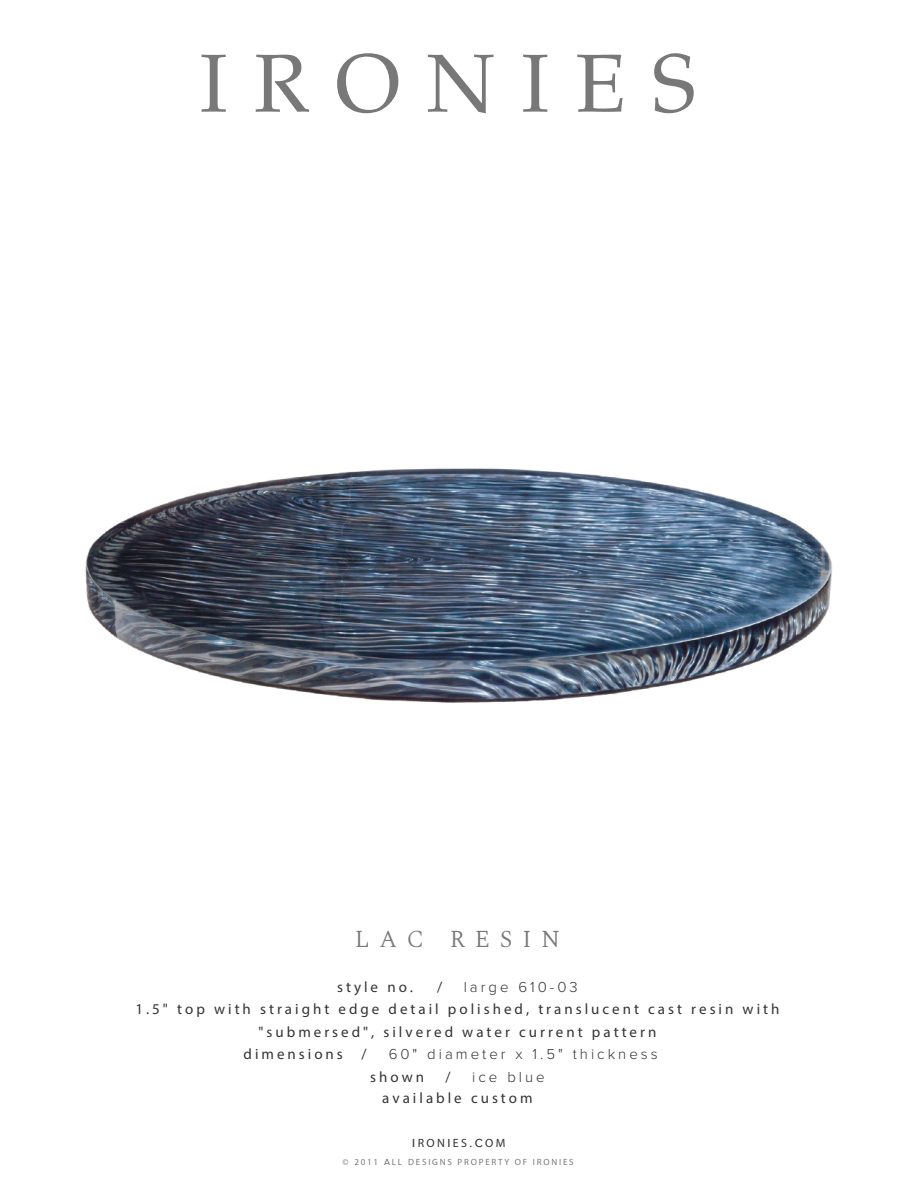
<style>
.page{position:relative;width:918px;height:1188px;background:#fff}
.page>*{position:absolute;margin:0;border:0;box-sizing:border-box;transform-origin:0 0}
.t1{font:82.5px "Palatino";letter-spacing:.32em;color:#777877}
.t2{font:300 24px "Spectral";letter-spacing:.41em;color:#777877}
.t3{font:15px "Myriad Pro";letter-spacing:.2em;color:#323332}
.t4{font:300 15px "Proxima Nova";letter-spacing:.2em;color:#323332}
.t5{font:12px "Myriad Pro";letter-spacing:.2em;color:#323332}
.t6{font:9px "Myriad Pro";letter-spacing:.2em;color:#777877}
.s1{font-family:"Proxima Nova";font-weight:500}
</style>
<div class="page">
<img style="left:85px;top:468px;width:747px;height:235px">
<h1 class="t1" style="left:200px;top:35px;width:497px">IRONIES</h1>
<h2 class="t2" style="left:355px;top:921px;width:207px">LAC RESIN</h2>
<p class="t3" style="left:337px;top:977px;width:78px">style no<span class="s1">.</span></p>
<p class="t3" style="left:437px;top:977px;width:7px">/</p>
<p class="t4" style="left:464px;top:980px;width:115px">large 610-03</p>
<p class="t3" style="left:135px;top:1000px;width:645px">1.5" top with straight edge detail polished, translucent cast resin with</p>
<p class="t3" style="left:259px;top:1022px;width:399px">"submersed", silvered water current pattern</p>
<p class="t3" style="left:244px;top:1045px;width:124px">dimensions /</p>
<p class="t4" style="left:389px;top:1047px;width:270px">60" diameter x 1.5" thickness</p>
<p class="t3" style="left:370px;top:1067px;width:55px">shown</p>
<p class="t3" style="left:446px;top:1067px;width:7px">/</p>
<p class="t4" style="left:472px;top:1070px;width:74px">ice blue</p>
<p class="t3" style="left:382px;top:1088px;width:152px">available custom</p>
<p class="t5" style="left:412px;top:1136px;width:95px"><span class="s1">I</span>RON<span class="s1">I</span>ES<span class="s1">.C</span>OM</p>
<p class="t6" style="left:342px;top:1156px;width:233px">© 2011 <span class="s1">A</span>LL DESIGNS PROPERTY OF IRONIES</p>
</div>
